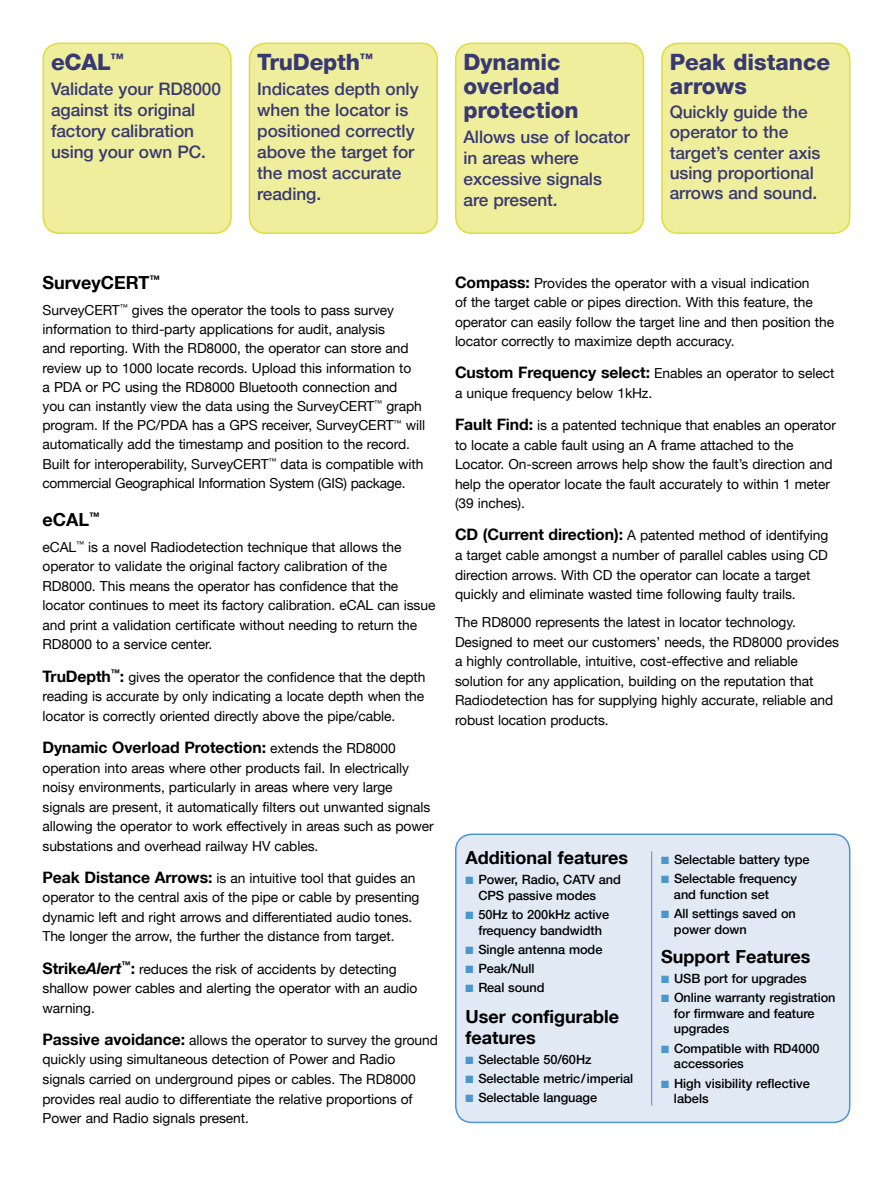
<style>
.page{position:relative;width:893px;height:1187px;background:#fff}
.page>*{position:absolute;margin:0;border:0;box-sizing:border-box;transform-origin:0 0}
.t1{font:800 22.5px/24px "Helvetica Neue LT";letter-spacing:-.005em;color:#383973}
.t2{font:700 18px/21px "Helvetica Neue LT";color:#000}
.t3{font:500 17.25px/21px "Helvetica Neue LT";letter-spacing:-.005em;color:#383973}
.t4{font:700 15.75px "Helvetica Neue LT";letter-spacing:-.005em;color:#000}
.t5{font:13.8px/19.5px "Helvetica Neue LT";letter-spacing:-.005em;color:#000}
.t6{font:500 12.75px/15.8px "Helvetica Neue LT";letter-spacing:-.005em;color:#000}
.s1{font-weight:700;font-size:15.75px}
.s2{font-weight:400;font-size:13.8px}
.s3{font-weight:700;font-style:italic;font-size:15.75px}
.s4{color:#4b96cd}
</style>
<div class="page">
<div style="left:456px;top:834px;width:394px;height:288px;background:#e1e9f5;border-radius:16px"></div>
<div style="left:455px;top:833px;width:395px;height:290px;border:2px solid #4b96cd;border-radius:16px"></div>
<div style="left:456px;top:43px;width:187px;height:190px;background:#efee9c;border-radius:16px"></div>
<div style="left:455px;top:43px;width:189px;height:191px;border:2px solid #dedd3a;border-radius:16px"></div>
<div style="left:43px;top:43px;width:188px;height:190px;background:#efee9c;border-radius:16px"></div>
<div style="left:43px;top:43px;width:189px;height:191px;border:2px solid #dedd3a;border-radius:16px"></div>
<hr style="left:651px;top:851px;width:1px;height:254px;background:#4b96cd">
<div style="left:249px;top:43px;width:188px;height:190px;background:#efee9c;border-radius:16px"></div>
<div style="left:249px;top:43px;width:189px;height:191px;border:2px solid #dedd3a;border-radius:16px"></div>
<div style="left:662px;top:43px;width:188px;height:190px;background:#efee9c;border-radius:16px"></div>
<div style="left:661px;top:43px;width:189px;height:191px;border:2px solid #dedd3a;border-radius:16px"></div>
<h1 class="t1" style="left:51px;top:50px;width:74px">eCAL<sup>™</sup></h1>
<p class="t3" style="left:51px;top:78px;width:171px">Validate your RD8000 against its original factory calibration using your own PC.</p>
<h1 class="t1" style="left:257px;top:50px;width:117px">TruDepth<sup>™</sup></h1>
<p class="t3" style="left:257px;top:78px;width:163px">Indicates depth only when the locator is positioned correctly above the target for the most accurate reading.</p>
<h1 class="t1" style="left:463px;top:50px;width:117px">Dynamic overload protection</h1>
<p class="t3" style="left:463px;top:126px;width:168px">Allows use of locator in areas where excessive signals are present.</p>
<h1 class="t1" style="left:670px;top:50px;width:162px">Peak distance arrows</h1>
<p class="t3" style="left:670px;top:101px;width:152px;line-height:20.2px">Quickly guide the operator to the target’s center axis using proportional arrows and sound.</p>
<h2 class="t2" style="left:43px;top:272px;width:119px">SurveyCERT<sup>™</sup></h2>
<p class="t5" style="left:43px;top:300px;width:384px">SurveyCERT<sup>™</sup> gives the operator the tools to pass survey information to third-party applications for audit, analysis<br>and reporting. With the RD8000, the operator can store and review up to 1000 locate records. Upload this information to<br>a PDA or PC using the RD8000 Bluetooth connection and<br>you can instantly view the data using the SurveyCERT<sup>™</sup> graph program. If the PC/PDA has a GPS receiver, SurveyCERT<sup>™</sup> will automatically add the timestamp and position to the record.<br>Built for interoperability, SurveyCERT<sup>™</sup> data is compatible with commercial Geographical Information System (GIS) package.</p>
<h2 class="t2" style="left:43px;top:508px;width:59px">eCAL<sup>™</sup></h2>
<p class="t5" style="left:43px;top:537px;width:394px">eCAL<sup>™</sup> is a novel Radiodetection technique that allows the operator to validate the original factory calibration of the RD8000. This means the operator has confidence that the locator continues to meet its factory calibration. eCAL can issue and print a validation certificate without needing to return the RD8000 to a service center.</p>
<p class="t5" style="left:43px;top:666px;width:384px;text-align:justify"><span class="s1">TruDepth</span><sup>™</sup><span class="s1">:</span> gives the operator the confidence that the depth reading is accurate by only indicating a locate depth when the locator is correctly oriented directly above the pipe/cable.</p>
<p class="t4" style="left:43px;top:737px;width:355px">Dynamic Overload Protection: <span class="s2">extends the RD8000</span></p>
<p class="t5" style="left:43px;top:757px;width:393px">operation into areas where other products fail. In electrically noisy environments, particularly in areas where very large signals are present, it automatically filters out unwanted signals allowing the operator to work effectively in areas such as power substations and overhead railway HV cables.</p>
<p class="t5" style="left:43px;top:868px;width:378px"><span class="s1">Peak Distance Arrows:</span> is an intuitive tool that guides an operator to the central axis of the pipe or cable by presenting dynamic left and right arrows and differentiated audio tones.<br>The longer the arrow, the further the distance from target.</p>
<p class="t5" style="left:43px;top:958px;width:376px"><span class="s1">Strike</span><span class="s3">Alert</span><sup>™</sup><span class="s1">:</span> reduces the risk of accidents by detecting shallow power cables and alerting the operator with an audio warning.</p>
<p class="t5" style="left:43px;top:1030px;width:397px"><span class="s1">Passive avoidance:</span> allows the operator to survey the ground quickly using simultaneous detection of Power and Radio signals carried on underground pipes or cables. The RD8000 provides real audio to differentiate the relative proportions of Power and Radio signals present.</p>
<p class="t5" style="left:455px;top:273px;width:381px"><span class="s1">Compass:</span> Provides the operator with a visual indication<br>of the target cable or pipes direction. With this feature, the operator can easily follow the target line and then position the locator correctly to maximize depth accuracy.</p>
<p class="t5" style="left:455px;top:363px;width:381px"><span class="s1">Custom Frequency select:</span> Enables an operator to select a unique frequency below 1kHz.</p>
<p class="t5" style="left:455px;top:415px;width:382px"><span class="s1">Fault Find:</span> is a patented technique that enables an operator to locate a cable fault using an A frame attached to the Locator. On-screen arrows help show the fault’s direction and help the operator locate the fault accurately to within 1 meter (39 inches).</p>
<p class="t5" style="left:455px;top:525px;width:375px"><span class="s1">CD (Current direction):</span> A patented method of identifying a target cable amongst a number of parallel cables using CD direction arrows. With CD the operator can locate a target quickly and eliminate wasted time following faulty trails.</p>
<p class="t5" style="left:455px;top:612px;width:385px">The RD8000 represents the latest in locator technology.<br>Designed to meet our customers’ needs, the RD8000 provides a highly controllable, intuitive, cost-effective and reliable solution for any application, building on the reputation that Radiodetection has for supplying highly accurate, reliable and robust location products.</p>
<h2 class="t2" style="left:466px;top:846px;width:164px">Additional features</h2>
<p class="t6" style="left:478px;top:871px;width:144px;text-indent:-13px"><span class="s4">■</span> Power, Radio, CATV and<br>CPS passive modes</p>
<p class="t6" style="left:466px;top:906px;width:145px;text-align:center"><span class="s4">■</span> 50Hz to 200kHz active frequency bandwidth</p>
<p class="t6" style="left:466px;top:941px;width:138px"><span class="s4">■</span> Single antenna mode</p>
<p class="t6" style="left:466px;top:960px;width:70px"><span class="s4">■</span> Peak/Null</p>
<p class="t6" style="left:466px;top:979px;width:80px"><span class="s4">■</span> Real sound</p>
<h2 class="t2" style="left:466px;top:1005px;width:155px">User configurable features</h2>
<p class="t6" style="left:466px;top:1051px;width:127px"><span class="s4">■</span> Selectable 50/60Hz</p>
<p class="t6" style="left:466px;top:1070px;width:169px"><span class="s4">■</span> Selectable metric/imperial</p>
<p class="t6" style="left:466px;top:1089px;width:133px"><span class="s4">■</span> Selectable language</p>
<p class="t6" style="left:661px;top:851px;width:150px"><span class="s4">■</span> Selectable battery type</p>
<p class="t6" style="left:674px;top:870px;width:125px;text-indent:-13px"><span class="s4">■</span> Selectable frequency and function set</p>
<p class="t6" style="left:674px;top:905px;width:123px;text-indent:-13px"><span class="s4">■</span> All settings saved on power down</p>
<h2 class="t2" style="left:661px;top:945px;width:151px">Support Features</h2>
<p class="t6" style="left:661px;top:970px;width:147px"><span class="s4">■</span> USB port for upgrades</p>
<p class="t6" style="left:674px;top:989px;width:163px;text-indent:-13px"><span class="s4">■</span> Online warranty registration for firmware and feature upgrades</p>
<p class="t6" style="left:674px;top:1039px;width:147px;text-indent:-13px"><span class="s4">■</span> Compatible with RD4000 accessories</p>
<p class="t6" style="left:674px;top:1074px;width:137px;text-indent:-13px"><span class="s4">■</span> High visibility reflective labels</p>
</div>
